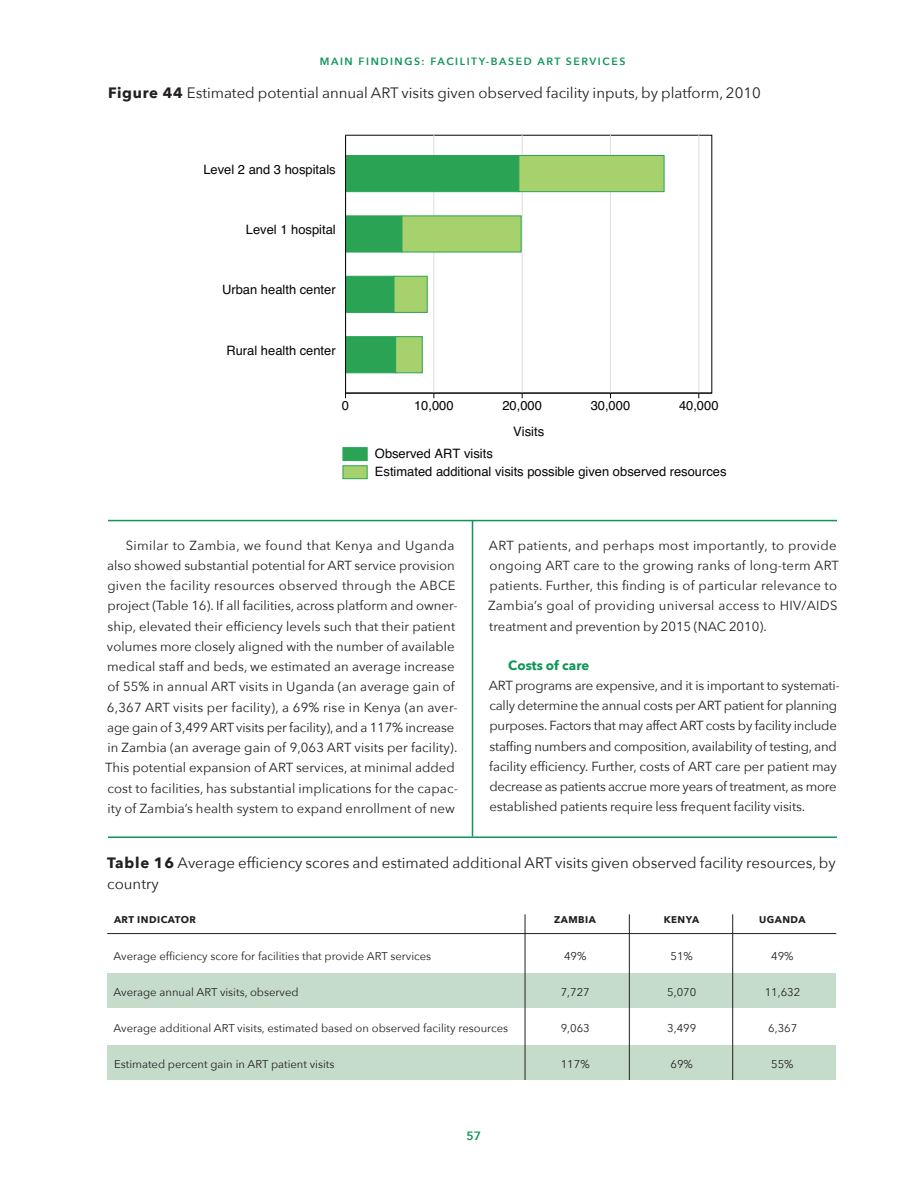
<style>
.page{position:relative;width:918px;height:1188px;background:#fff}
.page>*{position:absolute;margin:0;border:0;box-sizing:border-box;transform-origin:0 0}
.t1{font:15px/21px "Avenir Next";color:#231f20}
.t2{font:13.2px/20.2px "Avenir Next";color:#231f20}
.t3{font:13.2px/20.2px "Avenir Next";letter-spacing:.02em;color:#231f20}
.t4{font:700 13.2px "Avenir Next";letter-spacing:.005em;color:#0f9559}
.t5{font:12.9px/18.1px "Helvetica";color:#040503}
.t6{font:600 12px "Avenir Next";color:#0f9559}
.t7{font:11.25px "Avenir Next";color:#231f20}
.t8{font:600 10.5px "Avenir Next";letter-spacing:.15em;color:#0f9559}
.t9{font:700 9.75px "Avenir Next";letter-spacing:.05em;color:#231f20}
.s1{font-weight:700}
</style>
<div class="page">
<hr style="left:472px;top:521px;width:1px;height:315px;background:#0f9559">
<hr style="left:698px;top:135px;width:1px;height:258px;background:#e0e1e0">
<hr style="left:610px;top:135px;width:1px;height:258px;background:#e0e1e0">
<hr style="left:522px;top:135px;width:1px;height:258px;background:#e0e1e0">
<hr style="left:433px;top:135px;width:1px;height:258px;background:#e0e1e0">
<div style="left:345px;top:337px;width:51px;height:36px;background:#2aa454;border:1px solid #2aa454"></div>
<div style="left:396px;top:337px;width:26px;height:36px;background:#a7d16c"></div>
<div style="left:345px;top:276px;width:49px;height:37px;background:#2aa454;border:1px solid #2aa454"></div>
<div style="left:394px;top:276px;width:33px;height:37px;background:#a7d16c;border:1px solid #2aa454"></div>
<div style="left:345px;top:216px;width:57px;height:36px;background:#2aa454"></div>
<div style="left:402px;top:216px;width:119px;height:36px;background:#a7d16c"></div>
<div style="left:345px;top:155px;width:174px;height:37px;background:#2aa454;border:1px solid #2aa454"></div>
<div style="left:519px;top:155px;width:145px;height:37px;background:#a7d16c;border:1px solid #2aa454"></div>
<hr style="left:346px;top:393px;width:366px;height:1px;background:#040503">
<hr style="left:345px;top:135px;width:1px;height:258px;background:#040503">
<div style="left:343px;top:448px;width:24px;height:13px;background:#2aa454"></div>
<div style="left:343px;top:466px;width:24px;height:13px;background:#a7d16c;border:1px solid #2aa454"></div>
<hr style="left:108px;top:836px;width:729px;height:2px;background:#0f9559">
<hr style="left:108px;top:520px;width:729px;height:1px;background:#0f9559">
<div style="left:107px;top:974px;width:729px;height:34px;background:#c6dccb"></div>
<div style="left:107px;top:1046px;width:729px;height:34px;background:#c6dccb"></div>
<hr style="left:107px;top:933px;width:729px;height:1px;background:#231f20">
<hr style="left:629px;top:914px;width:1px;height:166px;background:#231f20">
<hr style="left:525px;top:914px;width:1px;height:166px;background:#231f20">
<hr style="left:732px;top:914px;width:1px;height:166px;background:#231f20">
<p class="t8" style="left:320px;top:54px;width:126px">MAIN FINDINGS: FACILITY</p>
<p class="t8" style="left:486px;top:54px;width:14px">-BASED</p>
<p class="t8" style="left:537px;top:54px;width:37px">ART SERVICES</p>
<p class="t1" style="left:108px;top:82px;width:654px"><span class="s1">FIGURE 44</span> Estimated potential annual ART visits given observed facility inputs, by platform, 2010</p>
<p class="t5" style="left:203px;top:160px;width:134px">Level 2 and 3 hospitals</p>
<p class="t5" style="left:246px;top:221px;width:91px">Level 1 hospital</p>
<p class="t5" style="left:222px;top:281px;width:115px">Urban health center</p>
<p class="t5" style="left:226px;top:342px;width:111px">Rural health center</p>
<p class="t5" style="left:342px;top:397px;width:9px">0</p>
<p class="t5" style="left:414px;top:397px;width:41px">10,000</p>
<p class="t5" style="left:502px;top:397px;width:41px">20,000</p>
<p class="t5" style="left:591px;top:397px;width:41px">30,000</p>
<p class="t5" style="left:679px;top:397px;width:41px">40,000</p>
<p class="t5" style="left:513px;top:423px;width:32px">Visits</p>
<p class="t5" style="left:375px;top:445px;width:353px">Observed ART visits<br>Estimated additional visits possible given observed resources</p>
<p class="t2" style="left:105px;top:535px;width:354px;text-indent:20px">Similar to Zambia, we found that Kenya and Uganda also showed substantial potential for ART service provision given the facility resources observed through the ABCE project (Table 16). If all facilities, across platform and owner&shy;ship, elevated their efficiency levels such that their patient volumes more closely aligned with the number of available medical staff and beds, we estimated an average increase of 55% in annual ART visits in Uganda (an average gain of 6,367 ART visits per facility), a 69% rise in Kenya (an aver&shy;age gain of 3,499 ART visits per facility), and a 117% increase in Zambia (an average gain of 9,063 ART visits per facility).<br>This potential expansion of ART services, at minimal added cost to facilities, has substantial implications for the capac&shy;ity of Zambia’s health system to expand enrollment of new</p>
<p class="t3" style="left:488px;top:535px;width:352px">ART patients, and perhaps most importantly, to provide ongoing ART care to the growing ranks of long-term ART patients. Further, this finding is of particular relevance to Zambia’s goal of providing universal access to HIV/AIDS treatment and prevention by 2015 (NAC 2010).</p>
<p class="t4" style="left:508px;top:657px;width:82px">COSTS OF CARE</p>
<p class="t2" style="left:489px;top:675px;width:352px">ART programs are expensive, and it is important to systemati&shy;cally determine the annual costs per ART patient for planning purposes. Factors that may affect ART costs by facility include staffing numbers and composition, availability of testing, and facility efficiency. Further, costs of ART care per patient may decrease as patients accrue more years of treatment, as more established patients require less frequent facility visits.</p>
<p class="t1" style="left:107px;top:852px;width:730px"><span class="s1">TABLE 16</span> Average efficiency scores and estimated additional ART visits given observed facility resources, by country</p>
<p class="t9" style="left:114px;top:914px;width:31px">ART INDICATOR</p>
<p class="t9" style="left:554px;top:914px;width:14px">ZAMBIA</p>
<p class="t9" style="left:664px;top:914px;width:14px">KENYA</p>
<p class="t9" style="left:759px;top:914px;width:17px">UGANDA</p>
<p class="t7" style="left:113px;top:949px;width:319px">Average efficiency score for facilities that provide ART services</p>
<p class="t7" style="left:564px;top:949px;width:24px">49%</p>
<p class="t7" style="left:671px;top:949px;width:24px">51%</p>
<p class="t7" style="left:771px;top:949px;width:24px">49%</p>
<p class="t7" style="left:113px;top:985px;width:187px">Average annual ART visits, observed</p>
<p class="t7" style="left:561px;top:985px;width:31px">7,727</p>
<p class="t7" style="left:667px;top:985px;width:31px">5,070</p>
<p class="t7" style="left:765px;top:985px;width:37px">11,632</p>
<p class="t7" style="left:113px;top:1021px;width:396px">Average additional ART visits, estimated based on observed facility resources</p>
<p class="t7" style="left:561px;top:1021px;width:31px">9,063</p>
<p class="t7" style="left:667px;top:1021px;width:31px">3,499</p>
<p class="t7" style="left:768px;top:1021px;width:31px">6,367</p>
<p class="t7" style="left:114px;top:1057px;width:222px">Estimated percent gain in ART patient visits</p>
<p class="t7" style="left:561px;top:1057px;width:30px">117%</p>
<p class="t7" style="left:671px;top:1057px;width:24px">69%</p>
<p class="t7" style="left:771px;top:1057px;width:24px">55%</p>
<p class="t6" style="left:466px;top:1129px;width:16px">57</p>
</div>
